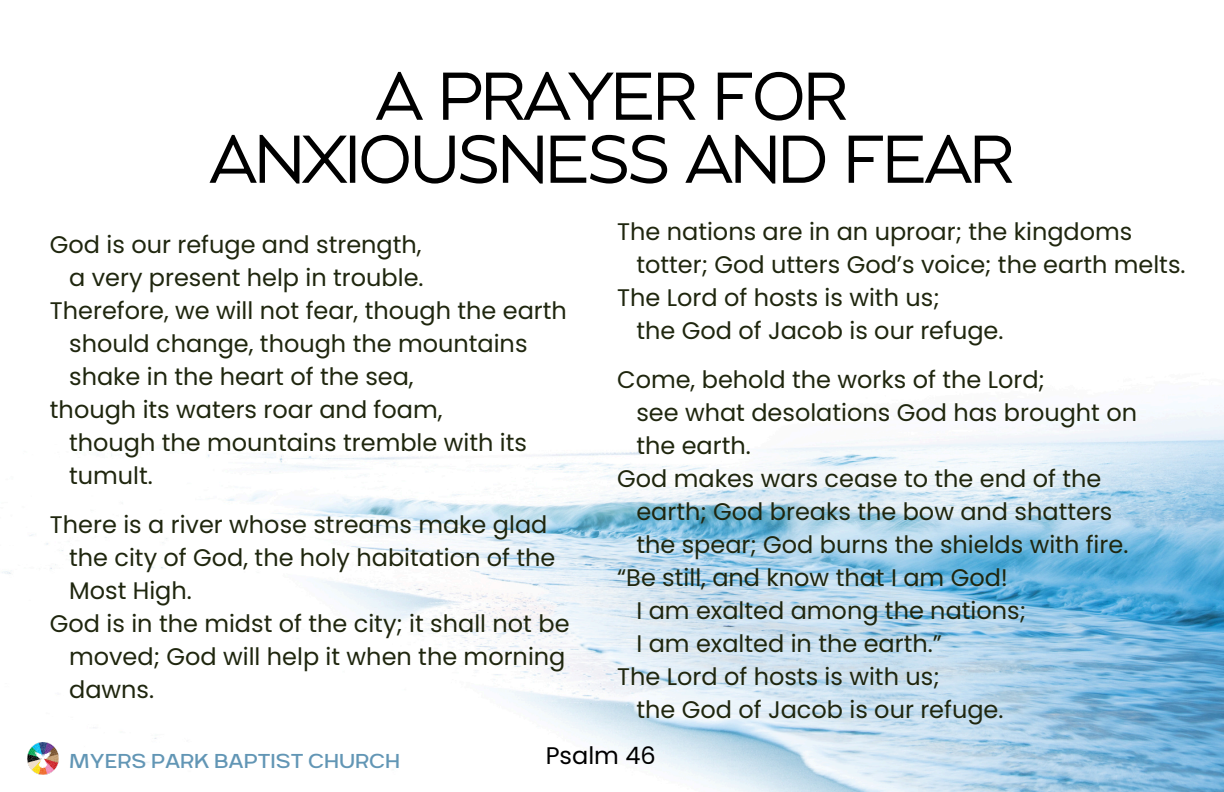
<style>
.page{position:relative;width:1224px;height:792px;background:#fff}
.page>*{position:absolute;margin:0;border:0;box-sizing:border-box;transform-origin:0 0}
.t1{font:200 64px/63px "Balgin";color:#000;text-align:center}
.t2{font:24px "Poppins";color:#1f260e}
.t3{font:300 24px "Breul Grotesk A";color:#6296b5}
.t4{font:24px "Poppins";color:#000}
</style>
<div class="page">
<img style="left:2px;top:412px;width:1222px;height:380px">
<svg style="left:375px;top:71px;width:471px;height:50px"></svg>
<svg style="left:209px;top:134px;width:804px;height:50px"></svg>
<img style="left:27px;top:743px;width:32px;height:31px">
<p class="t1" style="left:211px;top:71px;width:804px">A PRAYER FOR<br>ANXIOUSNESS AND FEAR</p>
<p class="t2" style="left:617px;top:214px;width:517px">The nations are in an uproar; the kingdoms</p>
<p class="t2" style="left:636px;top:247px;width:551px">totter; God utters God’s voice; the earth melts.</p>
<p class="t2" style="left:617px;top:280px;width:324px">The Lord of hosts is with us;</p>
<p class="t2" style="left:636px;top:313px;width:369px">the God of Jacob is our refuge.</p>
<p class="t2" style="left:617px;top:362px;width:429px">Come, behold the works of the Lord;</p>
<p class="t2" style="left:636px;top:395px;width:502px">see what desolations God has brought on</p>
<p class="t2" style="left:636px;top:428px;width:116px">the earth.</p>
<p class="t2" style="left:617px;top:461px;width:486px">God makes wars cease to the end of the</p>
<p class="t2" style="left:636px;top:494px;width:478px">earth; God breaks the bow and shatters</p>
<p class="t2" style="left:636px;top:527px;width:494px">the spear; God burns the shields with fire.</p>
<p class="t2" style="left:617px;top:560px;width:392px">“Be still, and know that I am God!</p>
<p class="t2" style="left:636px;top:593px;width:391px">I am exalted among the nations;</p>
<p class="t2" style="left:636px;top:626px;width:307px">I am exalted in the earth.”</p>
<p class="t2" style="left:617px;top:659px;width:324px">The Lord of hosts is with us;</p>
<p class="t2" style="left:636px;top:692px;width:369px">the God of Jacob is our refuge.</p>
<h2 class="t3" style="left:69px;top:743px;width:332px">MYERS PARK BAPTIST CHURCH</h2>
<p class="t4" style="left:546px;top:739px;width:112px">Psalm 46</p>
<h1 class="t2" style="left:50px;top:228px;width:373px">God is our refuge and strength,</h1>
<p class="t2" style="left:69px;top:261px;width:356px">a very present help in trouble.</p>
<p class="t2" style="left:50px;top:294px;width:519px">Therefore, we will not fear, though the earth</p>
<p class="t2" style="left:69px;top:327px;width:460px">should change, though the mountains</p>
<p class="t2" style="left:69px;top:360px;width:346px">shake in the heart of the sea,</p>
<p class="t2" style="left:50px;top:393px;width:394px">though its waters roar and foam,</p>
<p class="t2" style="left:69px;top:426px;width:459px">though the mountains tremble with its</p>
<p class="t2" style="left:69px;top:459px;width:85px">tumult.</p>
<p class="t2" style="left:50px;top:508px;width:499px">There is a river whose streams make glad</p>
<p class="t2" style="left:69px;top:541px;width:488px">the city of God, the holy habitation of the</p>
<p class="t2" style="left:69px;top:574px;width:124px">Most High.</p>
<p class="t2" style="left:50px;top:607px;width:521px">God is in the midst of the city; it shall not be</p>
<p class="t2" style="left:69px;top:640px;width:498px">moved; God will help it when the morning</p>
<p class="t2" style="left:69px;top:673px;width:87px">dawns.</p>
</div>
